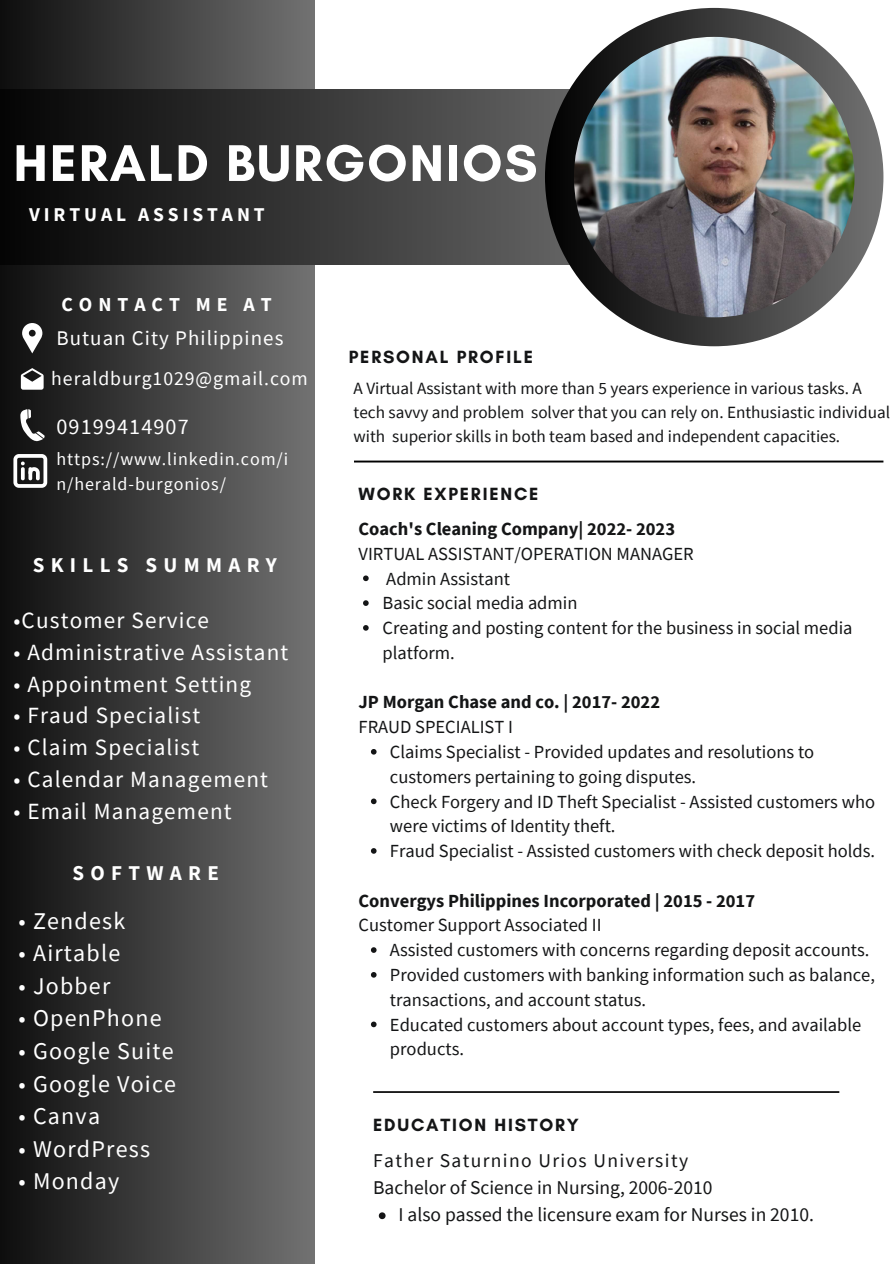
<style>
.page{position:relative;width:894px;height:1264px;background:#fff}
.page>*{position:absolute;margin:0;border:0;box-sizing:border-box;transform-origin:0 0}
.t1{font:700 52.5px "Glacial Indifference";letter-spacing:.035em;color:#fff}
.t2{font:24px "Source Sans Pro";letter-spacing:.05em;color:#fff}
.t3{font:23.25px "Source Sans Pro";letter-spacing:.05em;color:#fff}
.t4{font:22.2px "Source Sans Pro";letter-spacing:.05em;color:#fff}
.t5{font:700 21px "Source Sans Pro";letter-spacing:.3em;color:#fff}
.t6{font:20.85px "Source Sans Pro";letter-spacing:.05em;color:#fff}
.t7{font:700 19.8px "Source Sans Pro";letter-spacing:.3em;color:#fff}
.t8{font:19.65px "Source Sans Pro";letter-spacing:.05em;color:#fff}
.t9{font:19.5px/27px "Source Sans Pro";color:#141516}
.t10{font:700 19.5px "Source Sans Pro";letter-spacing:.2em;color:#fff}
.t11{font:18.45px/24.8px "Source Sans Pro";color:#141516}
.t12{font:700 18.45px "Source Sans Pro";color:#141516}
.t13{font:700 18px "Glacial Indifference";letter-spacing:.1em;color:#141516}
.t14{font:18px/24.8px "Source Sans Pro";letter-spacing:.05em;color:#fff}
.t15{font:17.1px/23.7px "Source Sans Pro";color:#141516}
</style>
<div class="page">
<div style="left:0;top:0;width:314px;height:1263px;background:linear-gradient(to right,#0d0d0d,#717171)"></div>
<svg style="left:0;top:89px;width:569px;height:176px;background:#313131"></svg>
<div style="left:545px;top:8px;width:338px;height:338px;background:linear-gradient(to right,#000,#727272);border-radius:50%"></div>
<img style="left:573px;top:37px;width:281px;height:280px;border-radius:50%">
<svg style="left:22px;top:323px;width:20px;height:30px"></svg>
<svg style="left:354px;top:460px;width:529px;height:2px"></svg>
<svg style="left:373px;top:1091px;width:466px;height:1px"></svg>
<svg style="left:21px;top:368px;width:23px;height:22px"></svg>
<svg style="left:20px;top:409px;width:25px;height:33px"></svg>
<svg style="left:13px;top:454px;width:34px;height:34px"></svg>
<svg style="left:363px;top:575px;width:5px;height:6px"></svg>
<svg style="left:363px;top:600px;width:5px;height:6px"></svg>
<svg style="left:363px;top:625px;width:5px;height:5px"></svg>
<svg style="left:371px;top:749px;width:5px;height:5px"></svg>
<svg style="left:371px;top:798px;width:5px;height:6px"></svg>
<svg style="left:371px;top:848px;width:5px;height:5px"></svg>
<svg style="left:371px;top:947px;width:5px;height:5px"></svg>
<svg style="left:371px;top:972px;width:5px;height:5px"></svg>
<svg style="left:371px;top:1021px;width:5px;height:6px"></svg>
<svg style="left:378px;top:1212px;width:7px;height:7px"></svg>
<h1 class="t1" style="left:13px;top:131px;width:525px">HERALD BURGONIOS</h1>
<p class="t10" style="left:29px;top:202px;width:237px">VIRTUAL ASSISTANT</p>
<p class="t7" style="left:62px;top:292px;width:211px">CONTACT ME AT</p>
<p class="t6" style="left:56px;top:324px;width:228px">Butuan City Philippines</p>
<p class="t8" style="left:51px;top:366px;width:258px">heraldburg1029@gmail.com</p>
<p class="t4" style="left:56px;top:412px;width:134px">09199414907</p>
<p class="t14" style="left:56px;top:446px;width:233px">https://www.linkedin.com/i n/herald-burgonios/</p>
<p class="t5" style="left:33px;top:551px;width:246px">SKILLS SUMMARY</p>
<p class="t3" style="left:13px;top:605px;width:197px">•Customer Service</p>
<p class="t3" style="left:13px;top:636px;width:276px">• Administrative Assistant</p>
<p class="t3" style="left:13px;top:668px;width:239px">• Appointment Setting</p>
<p class="t3" style="left:13px;top:700px;width:188px">• Fraud Specialist</p>
<p class="t3" style="left:13px;top:732px;width:187px">• Claim Specialist</p>
<p class="t3" style="left:13px;top:764px;width:256px">• Calendar Management</p>
<p class="t3" style="left:13px;top:796px;width:220px">• Email Management</p>
<p class="t5" style="left:72px;top:859px;width:148px">SOFTWARE</p>
<h2 class="t2" style="left:19px;top:905px;width:108px">• Zendesk</h2>
<h2 class="t2" style="left:19px;top:937px;width:103px">• Airtable</h2>
<h2 class="t2" style="left:19px;top:970px;width:93px">• Jobber</h2>
<h2 class="t2" style="left:19px;top:1002px;width:144px">• OpenPhone</h2>
<h2 class="t2" style="left:19px;top:1035px;width:157px">• Google Suite</h2>
<h2 class="t2" style="left:19px;top:1067px;width:159px">• Google Voice</h2>
<h2 class="t2" style="left:19px;top:1100px;width:83px">• Canva</h2>
<h2 class="t2" style="left:19px;top:1132px;width:133px">• WordPress</h2>
<h2 class="t2" style="left:19px;top:1165px;width:102px">• Monday</h2>
<p class="t13" style="left:349px;top:345px;width:186px">PERSONAL PROFILE</p>
<p class="t15" style="left:353px;top:376px;width:537px">A Virtual Assistant with more than 5 years experience in various tasks. A tech savvy and problem solver that you can rely on. Enthusiastic individual with superior skills in both team based and independent capacities.</p>
<p class="t13" style="left:358px;top:482px;width:181px">WORK EXPERIENCE</p>
<p class="t12" style="left:358px;top:517px;width:318px">Coach's Cleaning Company| 2022- 2023</p>
<p class="t11" style="left:358px;top:541px;width:337px">VIRTUAL ASSISTANT/OPERATION MANAGER</p>
<p class="t11" style="left:382px;top:565px;width:471px">Admin Assistant<br>Basic social media admin<br>Creating and posting content for the business in social media platform.</p>
<p class="t12" style="left:358px;top:690px;width:303px">JP Morgan Chase and co. | 2017- 2022</p>
<p class="t11" style="left:358px;top:714px;width:156px">FRAUD SPECIALIST I</p>
<p class="t11" style="left:390px;top:739px;width:486px">Claims Specialist - Provided updates and resolutions to customers pertaining to going disputes.<br>Check Forgery and ID Theft Specialist - Assisted customers who were victims of Identity theft.<br>Fraud Specialist - Assisted customers with check deposit holds.</p>
<p class="t12" style="left:358px;top:888px;width:398px">Convergys Philippines Incorporated | 2015 - 2017</p>
<p class="t11" style="left:358px;top:912px;width:244px">Customer Support Associated II</p>
<p class="t11" style="left:390px;top:937px;width:486px">Assisted customers with concerns regarding deposit accounts.<br>Provided customers with banking information such as balance, transactions, and account status.<br>Educated customers about account types, fees, and available products.</p>
<p class="t13" style="left:373px;top:1113px;width:207px">EDUCATION HISTORY</p>
<p class="t9" style="left:373px;top:1146px;width:341px">Father Saturnino Urios University<br>Bachelor of Science in Nursing, 2006-2010</p>
<p class="t9" style="left:398px;top:1200px;width:417px">I also passed the licensure exam for Nurses in 2010.</p>
</div>
